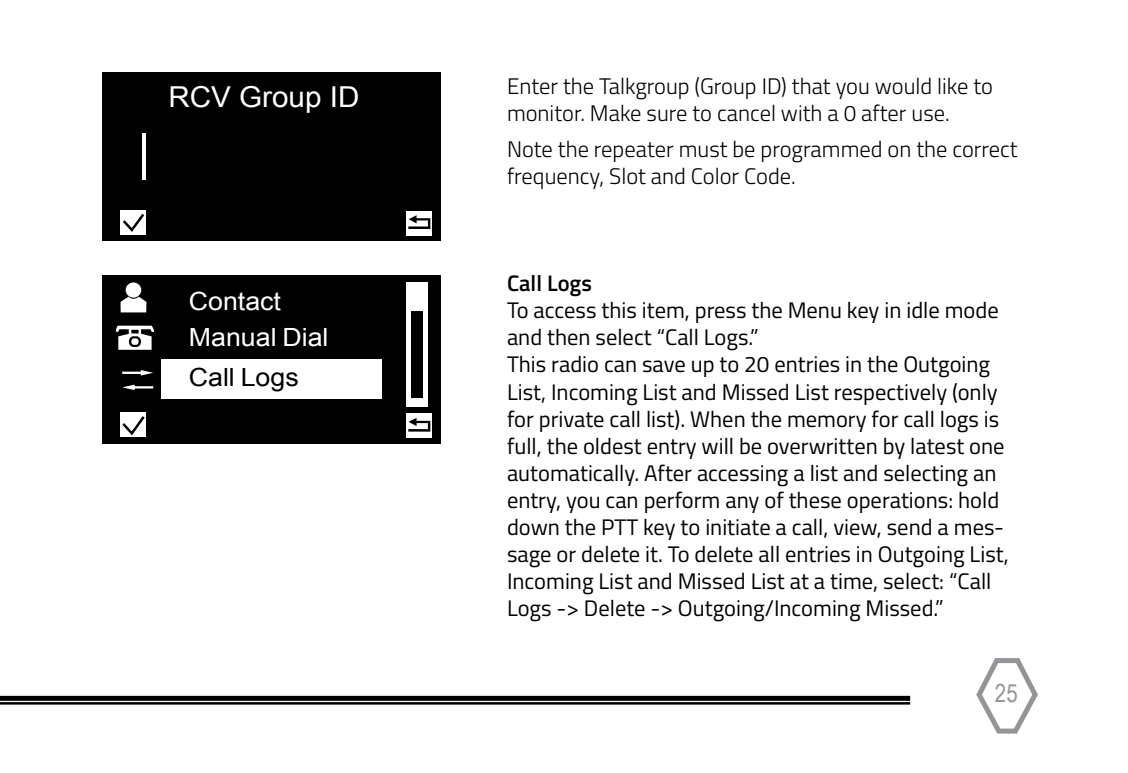
<style>
.page{position:relative;width:1128px;height:773px;background:#fff}
.page>*{position:absolute;margin:0;border:0;box-sizing:border-box;transform-origin:0 0}
.t1{font:28.75px "Arial";color:#fff}
.t2{font:25px/35.8px "Arial";color:#fff;scale:1.07 1}
.t3{font:25px "Arial";color:#000;scale:1.07 1}
.t4{font:25px "Arial Narrow";color:#939598}
.t5{font:22.5px/27px "Titillium";color:#000}
.t6{font:300 22.5px/27px "Titillium";color:#000}
.t7{font:600 22.5px "Titillium";color:#000}
</style>
<div class="page">
<svg style="left:976px;top:658px;width:62px;height:76px"></svg>
<div style="left:995px;top:658px;width:24px;height:5px;background:#939598"></div>
<div style="left:997px;top:728px;width:19px;height:5px;background:#939598"></div>
<hr style="left:0;top:702px;width:910px;height:2px;background:#000">
<div style="left:0;top:695px;width:910px;height:5px;background:#000"></div>
<div style="left:102px;top:275px;width:338px;height:169px;background:#000"></div>
<div style="left:161px;top:359px;width:220px;height:39px;background:#fff"></div>
<div style="left:406px;top:282px;width:22px;height:125px;background:#fff"></div>
<div style="left:411px;top:311px;width:12px;height:87px;background:#000"></div>
<div style="left:126px;top:282px;width:15px;height:15px;background:#fff;border-radius:50%"></div>
<svg style="left:120px;top:297px;width:26px;height:16px"></svg>
<svg style="left:122px;top:370px;width:31px;height:5px"></svg>
<svg style="left:122px;top:384px;width:31px;height:6px"></svg>
<svg style="left:115px;top:325px;width:39px;height:25px"></svg>
<div style="left:129px;top:336px;width:12px;height:11px;background:#000;border-radius:5px"></div>
<div style="left:131px;top:338px;width:8px;height:7px;background:#fff;border-radius:3px"></div>
<div style="left:121px;top:412px;width:25px;height:25px;background:#fff"></div>
<svg style="left:120px;top:413px;width:25px;height:24px"></svg>
<div style="left:406px;top:413px;width:26px;height:25px;background:#fff"></div>
<svg style="left:408px;top:418px;width:22px;height:13px"></svg>
<div style="left:102px;top:72px;width:338px;height:169px;background:#000"></div>
<div style="left:121px;top:210px;width:25px;height:24px;background:#fff"></div>
<svg style="left:120px;top:211px;width:25px;height:23px"></svg>
<div style="left:406px;top:211px;width:26px;height:24px;background:#fff"></div>
<svg style="left:408px;top:215px;width:22px;height:14px"></svg>
<hr style="left:142px;top:133px;width:4px;height:47px;background:#fff">
<p class="t1" style="left:168px;top:78px;width:193px">RCV Group ID</p>
<p class="t2" style="left:189px;top:283px;width:132px">Contact<br>Manual Dial</p>
<p class="t3" style="left:189px;top:360px;width:104px">Call Logs</p>
<p class="t6" style="left:507px;top:72px;width:487px">Enter the Talkgroup (Group ID) that you would like to monitor. Make sure to cancel with a 0 after use.</p>
<p class="t6" style="left:507px;top:135px;width:512px">Note the repeater must be programmed on the correct frequency, Slot and Color Code.</p>
<p class="t7" style="left:507px;top:266px;width:86px">Call Logs</p>
<p class="t5" style="left:507px;top:296px;width:503px">To access this item, press the Menu key in idle mode and then select “Call Logs.”<br>This radio can save up to 20 entries in the Outgoing List, Incoming List and Missed List respectively (only for private call list). When the memory for call logs is full, the oldest entry will be overwritten by latest one automatically. After accessing a list and selecting an entry, you can perform any of these operations: hold down the PTT key to initiate a call, view, send a mes&shy;sage or delete it. To delete all entries in Outgoing List, Incoming List and Missed List at a time, select: “Call Logs -&gt; Delete -&gt; Outgoing/Incoming Missed.”</p>
<p class="t4" style="left:994px;top:674px;width:24px">25</p>
</div>
